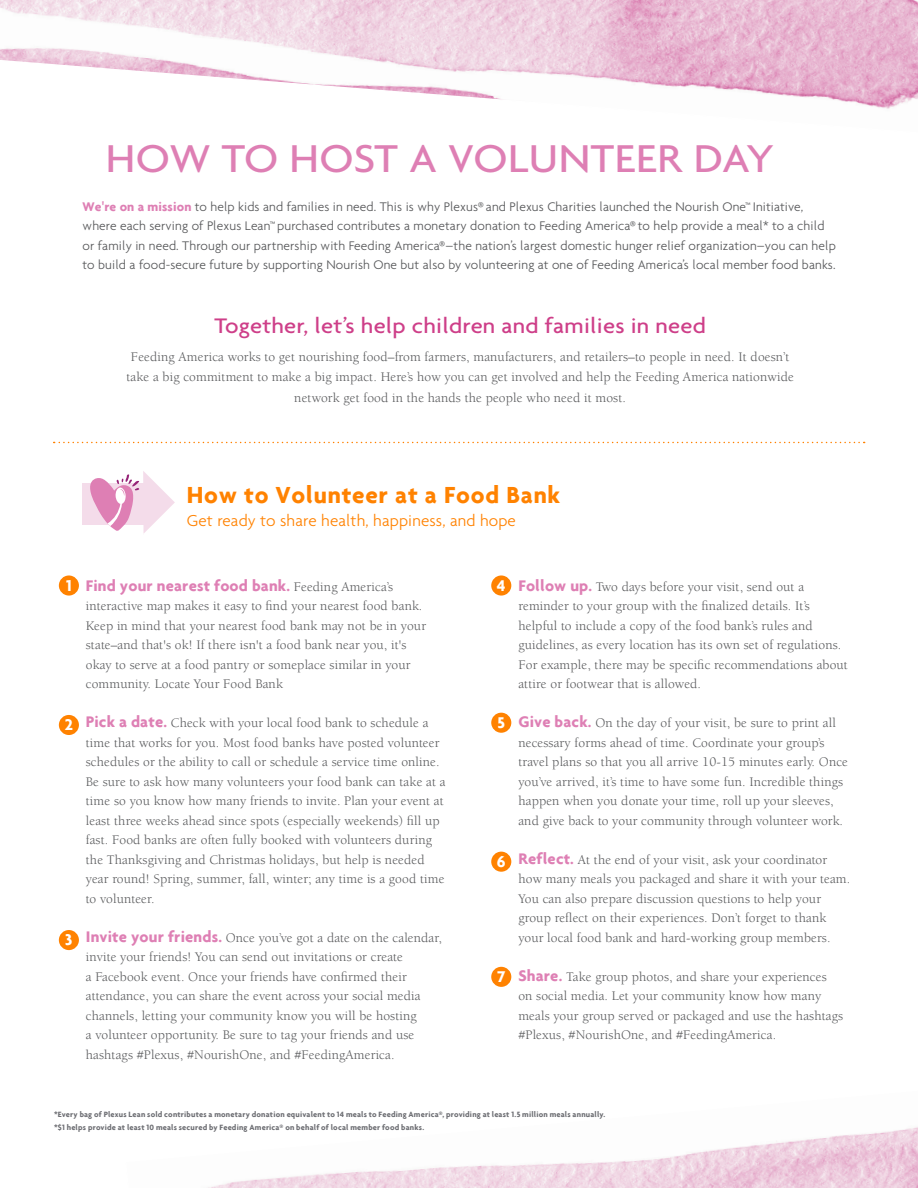
<style>
.page{position:relative;width:918px;height:1188px;background:#fff}
.page>*{position:absolute;margin:0;border:0;box-sizing:border-box;transform-origin:0 0}
.t1{font:500 42px "Agenda";letter-spacing:.01em;color:#de7fb4;scale:1.08 1}
.t2{font:700 25.05px "Agenda";letter-spacing:.03em;color:#ff8200}
.t3{font:500 22.8px "Agenda";letter-spacing:.01em;color:#ce3f89;scale:1.08 1}
.t4{font:300 17.1px "Agenda";letter-spacing:.01em;color:#ff8200}
.t5{font:700 16.8px "Agenda";color:#fff}
.t6{font:700 16.5px "Agenda";letter-spacing:.01em;color:#de7fb4}
.t7{font:13.5px/19.5px "Berkeley Std";letter-spacing:.01em;color:#57585a}
.t8{font:300 13.5px/19.5px "Agenda";letter-spacing:.01em;color:#57585a}
.Legal_Box{font:700 8.25px "Agenda";letter-spacing:.025em;color:#6e6f74}
.s1{font-weight:700;color:#de7fb4}
.s2{font-family:"Berkeley Std";font-weight:400;font-size:13.5px;color:#57585a}
.s3{font-family:"Agenda";font-weight:700;font-size:16.5px;color:#de7fb4}
</style>
<div class="page">
<svg style="left:0;top:0;width:918px;height:109px"></svg>
<svg style="left:208px;top:1127px;width:710px;height:61px"></svg>
<svg style="left:54px;top:442px;width:811px;height:1px"></svg>
<div style="left:83px;top:483px;width:64px;height:42px;background:#f4dcea"></div>
<svg style="left:90px;top:471px;width:85px;height:62px"></svg>
<div style="left:59px;top:715px;width:20px;height:20px;background:#ff8200;border-radius:50%"></div>
<div style="left:491px;top:575px;width:20px;height:21px;background:#ff8200;border-radius:50%"></div>
<div style="left:491px;top:713px;width:20px;height:20px;background:#ff8200;border-radius:50%"></div>
<div style="left:491px;top:852px;width:20px;height:20px;background:#ff8200;border-radius:50%"></div>
<div style="left:491px;top:967px;width:20px;height:20px;background:#ff8200;border-radius:50%"></div>
<div style="left:59px;top:930px;width:20px;height:20px;background:#ff8200;border-radius:50%"></div>
<div style="left:59px;top:575px;width:20px;height:21px;background:#ff8200;border-radius:50%"></div>
<p class="t1" style="left:106px;top:133px;width:620px">HOW TO HOST A VOLUNTEER DAY</p>
<p class="t8" style="left:83px;top:196px;width:755px"><span class="s1">We're on a mission</span> to help kids and families in need. This is why Plexus® and Plexus Charities launched the Nourish One™ Initiative, where each serving of Plexus Lean™ purchased contributes a monetary donation to Feeding America® to help provide a meal* to a child or family in need. Through our partnership with Feeding America®–the nation’s largest domestic hunger relief organization–you can help to build a food-secure future by supporting Nourish One but also by volunteering at one of Feeding America’s local member food banks.</p>
<p class="t3" style="left:214px;top:312px;width:457px">Together, let’s help children and families in need</p>
<p class="t7" style="left:126px;top:348px;width:669px;text-align:center">Feeding America works to get nourishing food–from farmers, manufacturers, and retailers–to people in need. It doesn’t take a big commitment to make a big impact. Here’s how you can get involved and help the Feeding America nationwide</p>
<p class="t7" style="left:294px;top:388px;width:333px">network get food in the hands the people who need it most.</p>
<p class="t2" style="left:187px;top:479px;width:375px">How to Volunteer at a Food Bank</p>
<p class="t4" style="left:187px;top:510px;width:331px">Get ready to share health, happiness, and hope</p>
<p class="t5" style="left:66px;top:575px;width:7px">1</p>
<p class="t5" style="left:65px;top:715px;width:10px">2</p>
<p class="t5" style="left:65px;top:930px;width:9px">3</p>
<p class="t6" style="left:86px;top:575px;width:309px">Find your nearest food bank. <span class="s2">Feeding America’s</span></p>
<p class="t7" style="left:86px;top:596px;width:342px">interactive map makes it easy to find your nearest food bank.<br>Keep in mind that your nearest food bank may not be in your state–and that's ok! If there isn't a food bank near you, it's okay to serve at a food pantry or someplace similar in your community. Locate Your Food Bank</p>
<p class="t7" style="left:86px;top:713px;width:361px"><span class="s3">Pick a date.</span> Check with your local food bank to schedule a time that works for you. Most food banks have posted volunteer schedules or the ability to call or schedule a service time online.<br>Be sure to ask how many volunteers your food bank can take at a time so you know how many friends to invite. Plan your event at least three weeks ahead since spots (especially weekends) fill up fast. Food banks are often fully booked with volunteers during the Thanksgiving and Christmas holidays, but help is needed year round! Spring, summer, fall, winter; any time is a good time to volunteer.</p>
<p class="t7" style="left:86px;top:928px;width:358px"><span class="s3">Invite your friends.</span> Once you’ve got a date on the calendar, invite your friends! You can send out invitations or create<br>a Facebook event. Once your friends have confirmed their attendance, you can share the event across your social media channels, letting your community know you will be hosting<br>a volunteer opportunity. Be sure to tag your friends and use hashtags #Plexus, #NourishOne, and #FeedingAmerica.</p>
<p class="t5" style="left:497px;top:575px;width:10px">4</p>
<p class="t5" style="left:497px;top:712px;width:9px">5</p>
<p class="t5" style="left:497px;top:851px;width:10px">6</p>
<p class="t5" style="left:497px;top:967px;width:10px">7</p>
<p class="t7" style="left:518px;top:577px;width:331px"><span class="s3">Follow up.</span> Two days before your visit, send out a reminder to your group with the finalized details. It’s helpful to include a copy of the food bank’s rules and guidelines, as every location has its own set of regulations.<br>For example, there may be specific recommendations about attire or footwear that is allowed.</p>
<p class="t7" style="left:518px;top:713px;width:331px"><span class="s3">Give back.</span> On the day of your visit, be sure to print all necessary forms ahead of time. Coordinate your group’s travel plans so that you all arrive 10-15 minutes early. Once you’ve arrived, it’s time to have some fun. Incredible things happen when you donate your time, roll up your sleeves, and give back to your community through volunteer work.</p>
<p class="t7" style="left:518px;top:850px;width:333px"><span class="s3">Reflect.</span> At the end of your visit, ask your coordinator how many meals you packaged and share it with your team.<br>You can also prepare discussion questions to help your group reflect on their experiences. Don’t forget to thank your local food bank and hard-working group members.</p>
<p class="t7" style="left:518px;top:967px;width:326px"><span class="s3">Share.</span> Take group photos, and share your experiences on social media. Let your community know how many meals your group served or packaged and use the hashtags #Plexus, #NourishOne, and #FeedingAmerica.</p>
<p class="Legal_Box" style="left:54px;top:1109px;width:553px">*Every bag of Plexus Lean sold contributes a monetary donation equivalent to 14 meals to Feeding America®, providing at least 1.5 million meals annually.</p>
<p class="Legal_Box" style="left:54px;top:1122px;width:372px">*$1 helps provide at least 10 meals secured by Feeding America® on behalf of local member food banks.</p>
</div>
